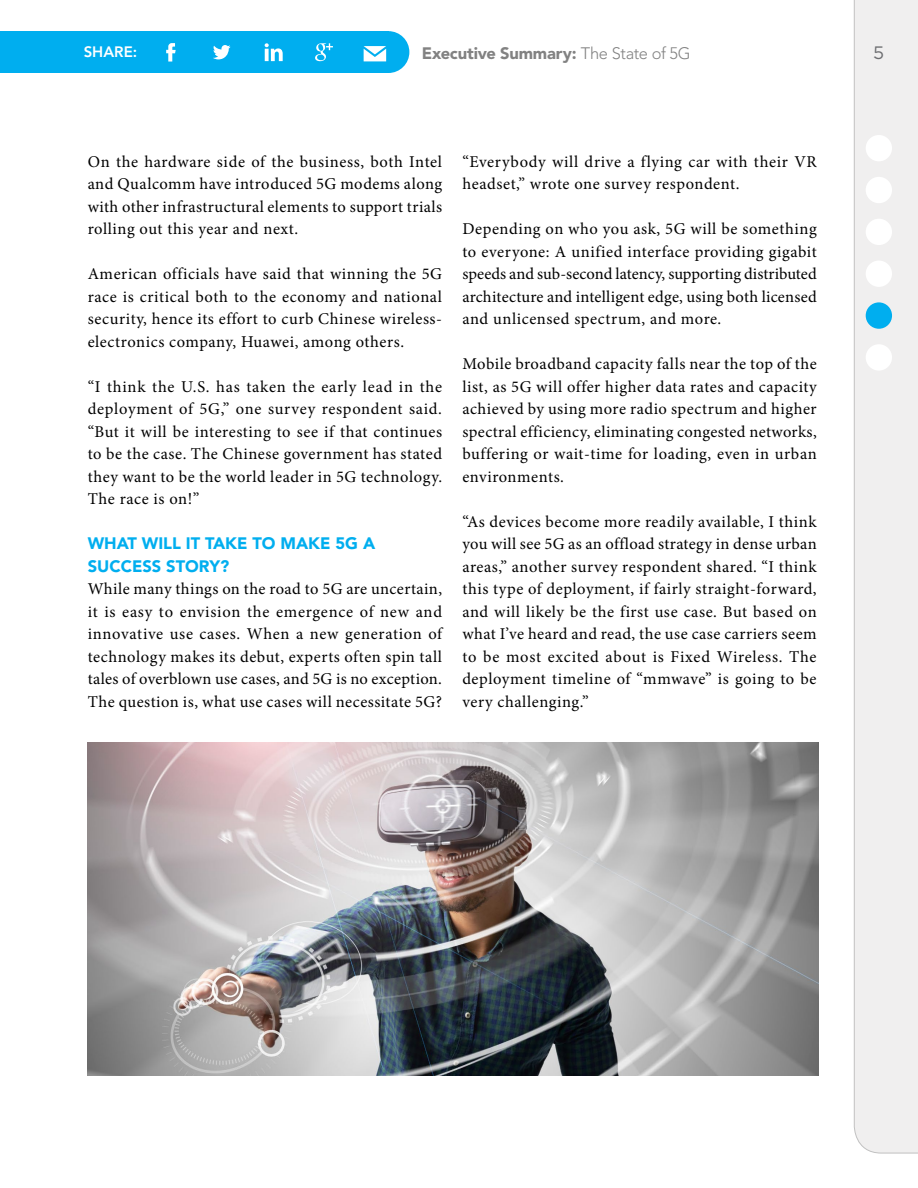
<style>
.page{position:relative;width:918px;height:1188px;background:#fff}
.page>*{position:absolute;margin:0;border:0;box-sizing:border-box;transform-origin:0 0}
.t1{font:18px "Gotham";color:#6d6e71}
.body{font:16.5px/22.5px "Minion Pro";letter-spacing:.03em;color:#000;text-align:justify}
.body_1st_graf{font:16.5px/22.5px "Minion Pro";letter-spacing:.025em;color:#000;text-align:justify}
.subhead{font:900 16.5px/22.5px "Avenir LT Std";color:#00aeef}
.t2{font:900 16.5px "Avenir LT Std";letter-spacing:-.005em;color:#828282}
.t3{font:800 15px "Avenir LT Std";color:#fff}
.s1{font-weight:300}
</style>
<div class="page">
<div style="left:368px;top:31px;width:41px;height:42px;background:#00aeef;border-radius:50%"></div>
<div style="left:0;top:31px;width:388px;height:42px;background:#00aeef"></div>
<div style="left:854px;top:0;width:64px;height:1153px;background:#f0efef"></div>
<div style="left:866px;top:135px;width:26px;height:26px;background:#fff;border-radius:50%"></div>
<div style="left:866px;top:177px;width:26px;height:26px;background:#fff;border-radius:50%"></div>
<div style="left:866px;top:219px;width:26px;height:26px;background:#fff;border-radius:50%"></div>
<div style="left:866px;top:261px;width:26px;height:26px;background:#fff;border-radius:50%"></div>
<div style="left:866px;top:344px;width:26px;height:27px;background:#fff;border-radius:50%"></div>
<div style="left:866px;top:302px;width:26px;height:27px;background:#00aeef;border-radius:50%"></div>
<svg style="left:166px;top:43px;width:10px;height:19px"></svg>
<svg style="left:213px;top:45px;width:18px;height:14px"></svg>
<svg style="left:265px;top:43px;width:18px;height:18px"></svg>
<svg style="left:315px;top:43px;width:18px;height:18px"></svg>
<svg style="left:364px;top:46px;width:22px;height:15px"></svg>
<img style="left:88px;top:743px;width:731px;height:333px">
<p class="t3" style="left:84px;top:43px;width:55px">SHARE:</p>
<p class="t2" style="left:422px;top:43px;width:271px">Executive Summary: <span class="s1">The State of 5G</span></p>
<p class="t1" style="left:873px;top:41px;width:13px">5</p>
<p class="body" style="left:88px;top:150px;width:356px">On the hardware side of the business, both Intel and Qualcomm have introduced 5G modems along with other infrastructural elements to support trials rolling out this year and next.</p>
<p class="body" style="left:88px;top:263px;width:356px">American officials have said that winning the 5G race is critical both to the economy and national security, hence its effort to curb Chinese wireless&shy;electronics company, Huawei, among others.</p>
<p class="body" style="left:88px;top:375px;width:356px">“I think the U.S. has taken the early lead in the deployment of 5G,” one survey respondent said. “But it will be interesting to see if that continues to be the case. The Chinese government has stated they want to be the world leader in 5G technology.<br>The race is on!”</p>
<p class="subhead" style="left:88px;top:532px;width:289px">WHAT WILL IT TAKE TO MAKE 5G A<br>SUCCESS STORY?</p>
<p class="body_1st_graf" style="left:88px;top:578px;width:356px">While many things on the road to 5G are uncertain, it is easy to envision the emergence of new and innovative use cases. When a new generation of technology makes its debut, experts often spin tall tales of overblown use cases, and 5G is no exception.<br>The question is, what use cases will necessitate 5G?</p>
<p class="body" style="left:462px;top:150px;width:356px">“Everybody will drive a flying car with their VR headset,” wrote one survey respondent.</p>
<p class="body" style="left:462px;top:218px;width:356px">Depending on who you ask, 5G will be something to everyone: A unified interface providing gigabit speeds and sub-second latency, supporting distributed architecture and intelligent edge, using both licensed and unlicensed spectrum, and more.</p>
<p class="body" style="left:462px;top:353px;width:356px">Mobile broadband capacity falls near the top of the list, as 5G will offer higher data rates and capacity achieved by using more radio spectrum and higher spectral efficiency, eliminating congested networks, buffering or wait-time for loading, even in urban environments.</p>
<p class="body" style="left:462px;top:510px;width:356px">“As devices become more readily available, I think you will see 5G as an offload strategy in dense urban areas,” another survey respondent shared. “I think this type of deployment, if fairly straight-forward, and will likely be the first use case. But based on what I’ve heard and read, the use case carriers seem to be most excited about is Fixed Wireless. The deployment timeline of “mmwave” is going to be very challenging.”</p>
</div>
